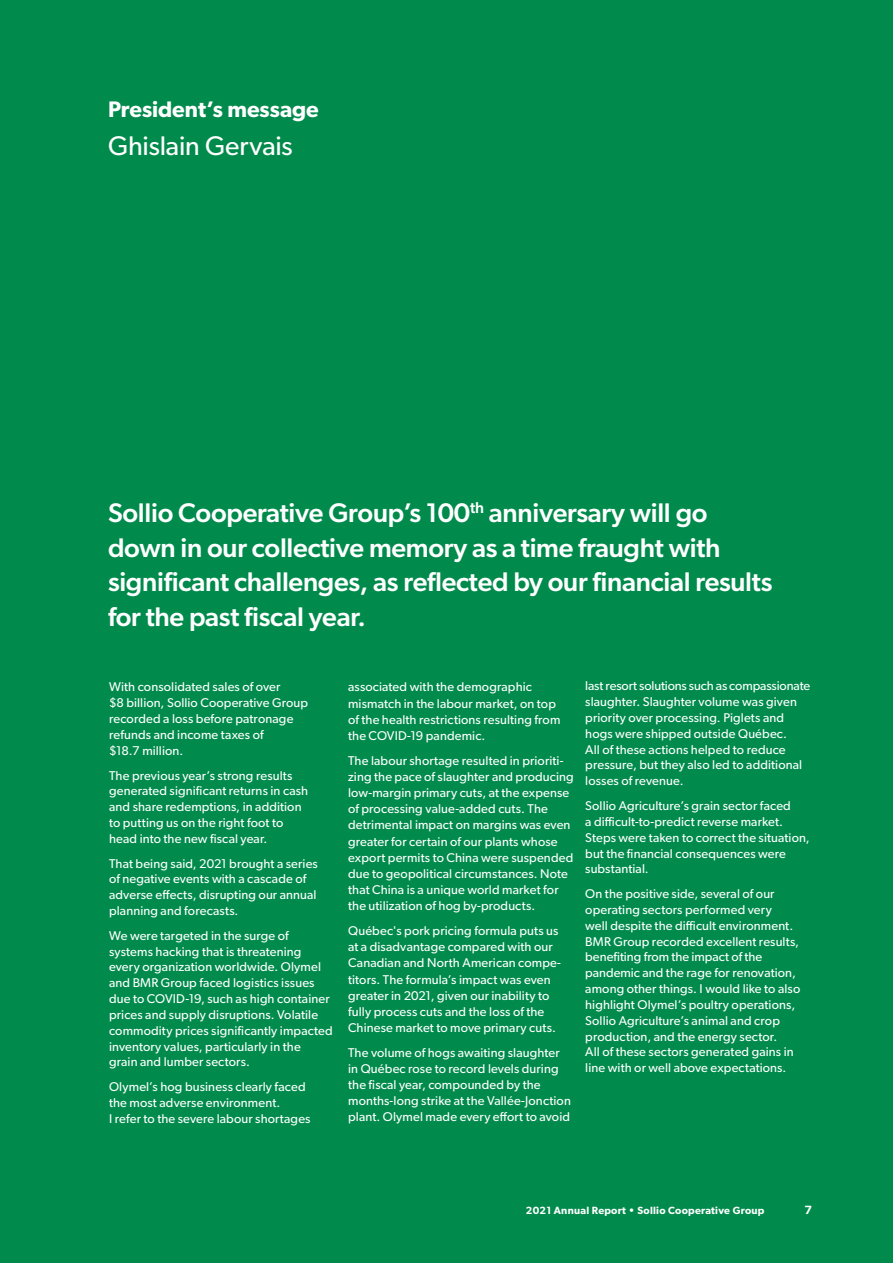
<style>
.page{position:relative;width:893px;height:1263px;background:#008b4c}
.page>*{position:absolute;margin:0;border:0;box-sizing:border-box;transform-origin:0 0}
.t1{font:500 27px/34.5px "Gibson";letter-spacing:-.01em;color:#fff}
.t2{font:27px "Gibson";letter-spacing:-.005em;color:#fff}
.t3{font:600 22.5px "Gibson";color:#fff}
.texte_courant{font:12.75px/15.8px "Gibson";letter-spacing:.01em;color:#fff}
.t4{font:600 12px "Gibson";color:#fff}
.t5{font:600 10.5px "Gibson";letter-spacing:.025em;color:#fff}
</style>
<div class="page">
<p class="t3" style="left:108px;top:96px;width:212px">President’s message</p>
<p class="t2" style="left:108px;top:130px;width:186px">Ghislain Gervais</p>
<p class="t1" style="left:108px;top:495px;width:666px">Sollio Cooperative Group’s 100<sup>th</sup> anniversary will go down in our collective memory as a time fraught with significant challenges, as reflected by our financial results for the past fiscal year.</p>
<p class="texte_courant" style="left:109px;top:679px;width:200px">With consolidated sales of over<br>$8 billion, Sollio Cooperative Group recorded a loss before patronage refunds and income taxes of<br>$18.7 million.</p>
<p class="texte_courant" style="left:109px;top:767px;width:201px">The previous year’s strong results generated significant returns in cash and share redemptions, in addition to putting us on the right foot to head into the new fiscal year.</p>
<p class="texte_courant" style="left:109px;top:855px;width:210px">That being said, 2021 brought a series of negative events with a cascade of adverse effects, disrupting our annual planning and forecasts.</p>
<p class="texte_courant" style="left:109px;top:927px;width:225px">We were targeted in the surge of systems hacking that is threatening every organization worldwide. Olymel and BMR Group faced logistics issues due to COVID-19, such as high container prices and supply disruptions. Volatile commodity prices significantly impacted inventory values, particularly in the<br>grain and lumber sectors.</p>
<p class="texte_courant" style="left:109px;top:1078px;width:203px">Olymel’s hog business clearly faced the most adverse environment.<br>I refer to the severe labour shortages</p>
<p class="texte_courant" style="left:348px;top:679px;width:214px;line-height:16.2px">associated with the demographic mismatch in the labour market, on top of the health restrictions resulting from the COVID-19 pandemic.</p>
<p class="texte_courant" style="left:348px;top:752px;width:227px;line-height:16.2px">The labour shortage resulted in prioriti&shy;zing the pace of slaughter and producing low-margin primary cuts, at the expense of processing value-added cuts. The detrimental impact on margins was even greater for certain of our plants whose export permits to China were suspended due to geopolitical circumstances. Note that China is a unique world market for the utilization of hog by-products.</p>
<p class="texte_courant" style="left:348px;top:922px;width:214px;line-height:16.2px">Québec's pork pricing formula puts us at a disadvantage compared with our Canadian and North American compe&shy;titors. The formula’s impact was even greater in 2021, given our inability to fully process cuts and the loss of the Chinese market to move primary cuts.</p>
<p class="texte_courant" style="left:348px;top:1044px;width:224px;line-height:16.2px">The volume of hogs awaiting slaughter in Québec rose to record levels during the fiscal year, compounded by the months-long strike at the Vallée-Jonction plant. Olymel made every effort to avoid</p>
<p class="texte_courant" style="left:585px;top:678px;width:226px">last resort solutions such as compassionate slaughter. Slaughter volume was given priority over processing. Piglets and hogs were shipped outside Québec.<br>All of these actions helped to reduce pressure, but they also led to additional losses of revenue.</p>
<p class="texte_courant" style="left:585px;top:797px;width:226px">Sollio Agriculture’s grain sector faced<br>a difficult-to-predict reverse market.<br>Steps were taken to correct the situation, but the financial consequences were substantial.</p>
<p class="texte_courant" style="left:585px;top:886px;width:217px">On the positive side, several of our operating sectors performed very<br>well despite the difficult environment.<br>BMR Group recorded excellent results, benefiting from the impact of the pandemic and the rage for renovation, among other things. I would like to also highlight Olymel’s poultry operations, Sollio Agriculture’s animal and crop production, and the energy sector.<br>All of these sectors generated gains in line with or well above expectations.</p>
<p class="t5" style="left:526px;top:1204px;width:240px">2021 Annual Report • Sollio Cooperative Group</p>
<p class="t4" style="left:804px;top:1202px;width:9px">7</p>
</div>
